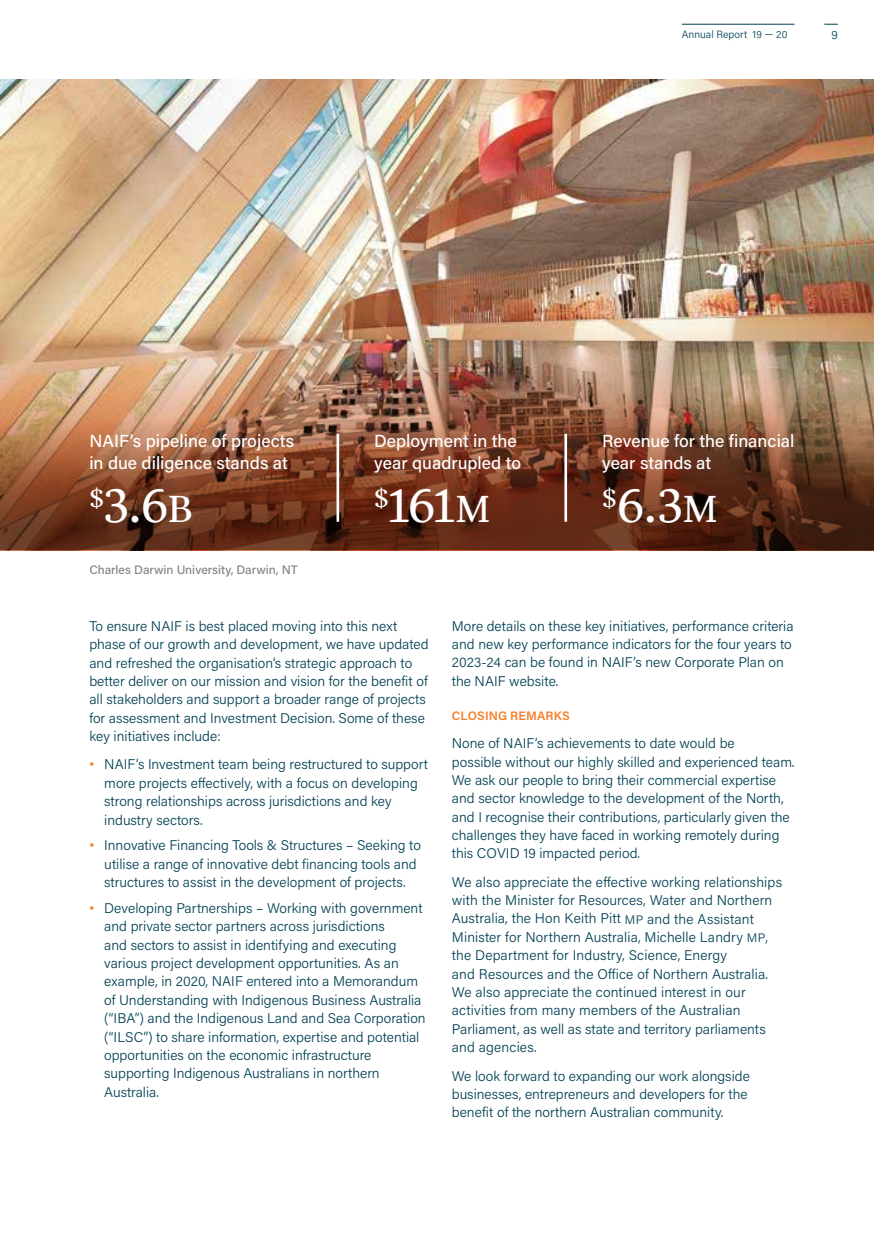
<style>
.page{position:relative;width:874px;height:1241px;background:#fff}
.page>*{position:absolute;margin:0;border:0;box-sizing:border-box;transform-origin:0 0}
.t1{font:49px "Eskorte Latin";color:#fff}
.t2{font:500 17.5px/22.8px "Acumin Pro";color:#fff}
.t3{font:300 14px/18.4px "Acumin Pro";color:#004053}
.t4{font:500 12.25px "Acumin Pro";color:#808285}
.t5{font:600 12.25px "Acumin Pro";letter-spacing:.01em;color:#f57e29}
.t6{font:300 11.38px "Acumin Pro";color:#004053}
.t7{font:300 10.5px "Acumin Pro";color:#004053}
.s1{font-size:38.5px}
.s2{font-family:"Arial";font-weight:400;color:#f57e29}
.s3{font-size:12.25px}
</style>
<div class="page">
<img style="left:0;top:79px;width:873px;height:31px">
<img style="left:0;top:110px;width:873px;height:27px">
<img style="left:0;top:137px;width:873px;height:413px">
<hr style="left:564px;top:433px;width:2px;height:88px;background:#fff">
<hr style="left:336px;top:433px;width:3px;height:88px;background:#fff">
<svg style="left:824px;top:24px;width:13px;height:1px"></svg>
<hr style="left:681px;top:24px;width:113px;height:1px;background:#004053">
<p class="t7" style="left:681px;top:27px;width:107px">Annual Report 19 — 20</p>
<p class="t6" style="left:831px;top:27px;width:8px">9</p>
<p class="t2" style="left:89px;top:428px;width:206px">NAIF’s pipeline of projects in due diligence stands at</p>
<h1 class="t1" style="left:89px;top:476px;width:104px"><sup>$</sup>3.6<span class="s1">B</span></h1>
<p class="t4" style="left:89px;top:560px;width:210px">Charles Darwin University, Darwin, NT</p>
<p class="t2" style="left:374px;top:428px;width:148px">Deployment in the year quadrupled to</p>
<h1 class="t1" style="left:374px;top:476px;width:118px"><sup>$</sup>161<span class="s1">M</span></h1>
<p class="t2" style="left:602px;top:428px;width:194px">Revenue for the financial year stands at</p>
<h1 class="t1" style="left:602px;top:476px;width:117px"><sup>$</sup>6.3<span class="s1">M</span></h1>
<p class="t3" style="left:89px;top:616px;width:340px">To ensure NAIF is best placed moving into this next phase of our growth and development, we have updated and refreshed the organisation’s strategic approach to better deliver on our mission and vision for the benefit of all stakeholders and support a broader range of projects for assessment and Investment Decision. Some of these key initiatives include:</p>
<p class="t3" style="left:104px;top:754px;width:325px;text-indent:-15px"><span class="s2">•</span> NAIF’s Investment team being restructured to support more projects effectively, with a focus on developing strong relationships across jurisdictions and key industry sectors.</p>
<p class="t3" style="left:104px;top:835px;width:318px;text-indent:-15px"><span class="s2">•</span> Innovative Financing Tools &amp; Structures – Seeking to utilise a range of innovative debt financing tools and structures to assist in the development of projects.</p>
<p class="t3" style="left:104px;top:898px;width:323px;text-indent:-15px"><span class="s2">•</span> Developing Partnerships – Working with government and private sector partners across jurisdictions<br>and sectors to assist in identifying and executing various project development opportunities. As an example, in 2020, NAIF entered into a Memorandum of Understanding with Indigenous Business Australia (“IBA”) and the Indigenous Land and Sea Corporation (“ILSC”) to share information, expertise and potential opportunities on the economic infrastructure supporting Indigenous Australians in northern Australia.</p>
<p class="t3" style="left:451px;top:616px;width:343px">More details on these key initiatives, performance criteria and new key performance indicators for the four years to 2023-24 can be found in NAIF’s new Corporate Plan on the NAIF website.</p>
<p class="t5" style="left:451px;top:706px;width:119px">CLOSING REMARKS</p>
<p class="t3" style="left:451px;top:733px;width:344px">None of NAIF’s achievements to date would be<br>possible without our highly skilled and experienced team.<br>We ask our people to bring their commercial expertise and sector knowledge to the development of the North, and I recognise their contributions, particularly given the challenges they have faced in working remotely during this COVID 19 impacted period.</p>
<p class="t3" style="left:451px;top:872px;width:331px">We also appreciate the effective working relationships with the Minister for Resources, Water and Northern Australia, the Hon Keith Pitt <span class="s3">MP</span> and the Assistant Minister for Northern Australia, Michelle Landry <span class="s3">MP</span>, the Department for Industry, Science, Energy<br>and Resources and the Office of Northern Australia.<br>We also appreciate the continued interest in our activities from many members of the Australian Parliament, as well as state and territory parliaments and agencies.</p>
<p class="t3" style="left:451px;top:1065px;width:299px">We look forward to expanding our work alongside businesses, entrepreneurs and developers for the benefit of the northern Australian community.</p>
</div>
